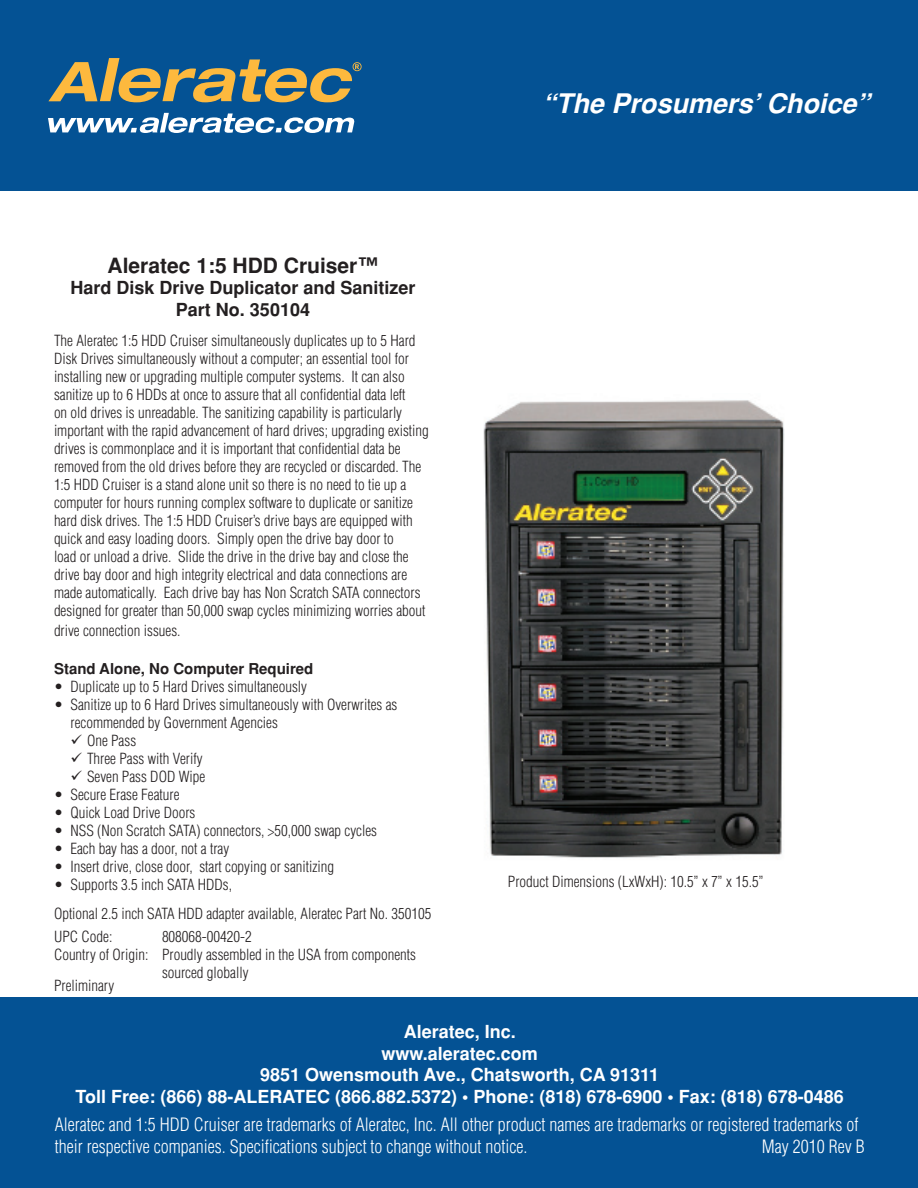
<style>
.page{position:relative;width:918px;height:1188px;background:#fff}
.page>*{position:absolute;margin:0;border:0;box-sizing:border-box;transform-origin:0 0}
.t1{font:italic 700 27px "Helvetica";color:#fff}
.t2{font:700 21px "Helvetica";color:#231f20}
.t3{font:300 condensed 18px/21.6px "Helvetica";color:#fff}
.t4{font:700 18px/21.6px "Helvetica";color:#fff;text-align:center}
.t5{font:700 18px/21.6px "Helvetica";color:#231f20;text-align:center}
.t6{font:300 condensed 15px/18px "Helvetica";color:#231f20}
.t7{font:700 15px "Helvetica";color:#231f20}
</style>
<div class="page">
<div style="left:0;top:0;width:918px;height:190px;background:#045294"></div>
<div style="left:0;top:998px;width:918px;height:190px;background:#045294"></div>
<svg style="left:48px;top:113px;width:307px;height:20px"></svg>
<svg style="left:48px;top:58px;width:314px;height:44px"></svg>
<img style="left:483px;top:400px;width:302px;height:458px">
<h2 class="t2" style="left:108px;top:253px;width:272px">Aleratec 1:5 HDD Cruiser™</h2>
<p class="t5" style="left:70px;top:277px;width:347px">Hard Disk Drive Duplicator and Sanitizer<br>Part No. 350104</p>
<p class="t6" style="left:54px;top:332px;width:376px">The Aleratec 1:5 HDD Cruiser simultaneously duplicates up to 5 Hard Disk Drives simultaneously without a computer; an essential tool for installing new or upgrading multiple computer systems. It can also sanitize up to 6 HDDs at once to assure that all confidential data left<br>on old drives is unreadable. The sanitizing capability is particularly important with the rapid advancement of hard drives; upgrading existing drives is commonplace and it is important that confidential data be removed from the old drives before they are recycled or discarded. The 1:5 HDD Cruiser is a stand alone unit so there is no need to tie up a computer for hours running complex software to duplicate or sanitize hard disk drives. The 1:5 HDD Cruiser’s drive bays are equipped with quick and easy loading doors. Simply open the drive bay door to<br>load or unload a drive. Slide the drive in the drive bay and close the drive bay door and high integrity electrical and data connections are made automatically. Each drive bay has Non Scratch SATA connectors designed for greater than 50,000 swap cycles minimizing worries about</p>
<p class="t6" style="left:54px;top:622px;width:128px">drive connection issues.</p>
<p class="t7" style="left:54px;top:660px;width:261px">Stand Alone, No Computer Required</p>
<p class="t6" style="left:54px;top:677px;width:255px">• Duplicate up to 5 Hard Drives simultaneously</p>
<p class="t6" style="left:70px;top:695px;width:328px;text-indent:-16px">• Sanitize up to 6 Hard Drives simultaneously with Overwrites as recommended by Government Agencies</p>
<p class="t6" style="left:70px;top:731px;width:67px">✓ One Pass</p>
<p class="t6" style="left:70px;top:749px;width:134px">✓ Three Pass with Verify</p>
<p class="t6" style="left:70px;top:767px;width:136px">✓ Seven Pass DOD Wipe</p>
<p class="t6" style="left:54px;top:785px;width:127px">• Secure Erase Feature</p>
<p class="t6" style="left:54px;top:803px;width:143px">• Quick Load Drive Doors</p>
<p class="t6" style="left:54px;top:821px;width:325px">• NSS (Non Scratch SATA) connectors, &gt;50,000 swap cycles</p>
<p class="t6" style="left:54px;top:839px;width:177px">• Each bay has a door, not a tray</p>
<p class="t6" style="left:54px;top:857px;width:282px">• Insert drive, close door, start copying or sanitizing</p>
<p class="t6" style="left:54px;top:870px;width:379px;line-height:28.8px">• Supports 3.5 inch SATA HDDs,<br>Optional 2.5 inch SATA HDD adapter available, Aleratec Part No. 350105</p>
<p class="t6" style="left:54px;top:927px;width:60px">UPC Code:</p>
<p class="t6" style="left:162px;top:927px;width:91px">808068-00420-2</p>
<p class="t6" style="left:54px;top:945px;width:364px">Country of Origin: Proudly assembled in the USA from components</p>
<p class="t6" style="left:162px;top:963px;width:88px">sourced globally</p>
<p class="t6" style="left:54px;top:976px;width:62px">Preliminary</p>
<h1 class="t1" style="left:542px;top:87px;width:329px">“The Prosumers’ Choice”</h1>
<p class="t6" style="left:508px;top:872px;width:257px">Product Dimensions (LxWxH): 10.5” x 7” x 15.5”</p>
<p class="t4" style="left:76px;top:1021px;width:770px">Aleratec, Inc.<br>www.aleratec.com<br>9851 Owensmouth Ave., Chatsworth, CA 91311<br>Toll Free: (866) 88-ALERATEC (866.882.5372) • Phone: (818) 678-6900 • Fax: (818) 678-0486</p>
<p class="t3" style="left:55px;top:1114px;width:805px">Aleratec and 1:5 HDD Cruiser are trademarks of Aleratec, Inc. All other product names are trademarks or registered trademarks of their respective companies. Specifications subject to change without notice.</p>
<p class="t3" style="left:762px;top:1135px;width:104px">May 2010 Rev B</p>
</div>
